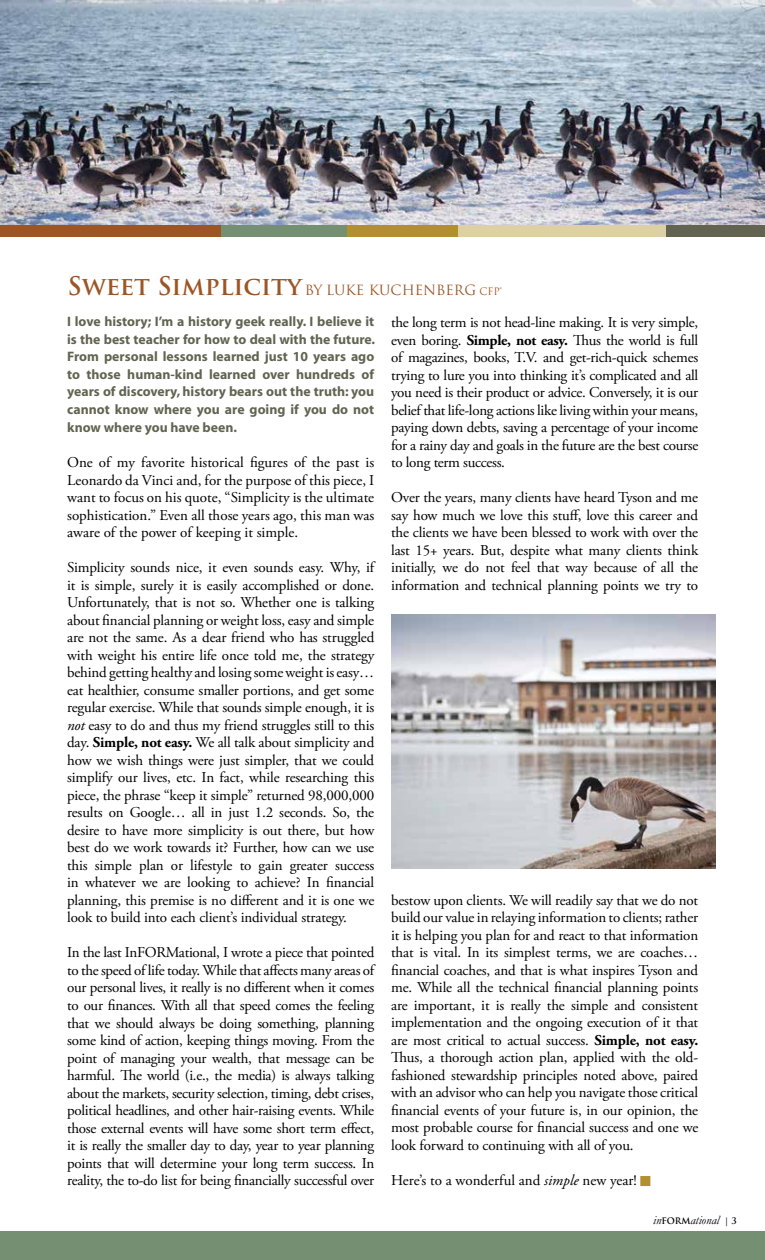
<style>
.page{position:relative;width:765px;height:1260px;background:#fff}
.page>*{position:absolute;margin:0;border:0;box-sizing:border-box;transform-origin:0 0}
.t1{font:15px/17.5px "Adobe Garamond Pro";letter-spacing:-.01em;color:#000;text-align:justify}
.t2{font:700 13.75px/17.6px "Myriad";color:#626451;text-align:justify}
.t3{font:13.75px "Trajan Pro";color:#9c5626}
.t4{font:italic 12.5px "Garamond";color:#000}
.s1{font-weight:700;font-size:25px}
.s2{font-size:10px}
.s3{font-style:italic}
.s4{font-weight:700}
.s5{font-family:"Trajan Pro";font-weight:700;font-style:normal;font-size:8.75px}
</style>
<div class="page">
<img style="left:0;top:0;width:765px;height:225px">
<div style="left:0;top:1231px;width:765px;height:29px;background:#758f73"></div>
<div style="left:0;top:225px;width:221px;height:11px;background:#9c5626"></div>
<div style="left:221px;top:225px;width:126px;height:11px;background:#758f73"></div>
<div style="left:347px;top:225px;width:111px;height:11px;background:#b28f2f"></div>
<div style="left:458px;top:225px;width:208px;height:11px;background:#dcd0a4"></div>
<div style="left:666px;top:225px;width:99px;height:11px;background:#626451"></div>
<img style="left:391px;top:614px;width:324px;height:255px">
<p class="t3" style="left:68px;top:281px;width:436px"><span class="s1">Sweet Simplicity</span> BY LUKE KUCHENBERG <span class="s2">CFP®</span></p>
<p class="t2" style="left:67px;top:313px;width:309px">I love history; I’m a history geek really. I believe it is the best teacher for how to deal with the future.<br>From personal lessons learned just 10 years ago to those human-kind learned over hundreds of years of discovery, history bears out the truth: you cannot know where you are going if you do not know where you have been.</p>
<p class="t1" style="left:67px;top:454px;width:309px">One of my favorite historical figures of the past is Leonardo da Vinci and, for the purpose of this piece, I want to focus on his quote, “Simplicity is the ultimate sophistication.” Even all those years ago, this man was aware of the power of keeping it simple.</p>
<p class="t1" style="left:67px;top:559px;width:309px">Simplicity sounds nice, it even sounds easy. Why, if it is simple, surely it is easily accomplished or done.<br>Unfortunately, that is not so. Whether one is talking about financial planning or weight loss, easy and simple are not the same. As a dear friend who has struggled with weight his entire life once told me, the strategy behind getting healthy and losing some weight is easy… eat healthier, consume smaller portions, and get some regular exercise. While that sounds simple enough, it is <span class="s3">not</span> easy to do and thus my friend struggles still to this day. <span class="s4">Simple, not easy.</span> We all talk about simplicity and how we wish things were just simpler, that we could simplify our lives, etc. In fact, while researching this piece, the phrase “keep it simple” returned 98,000,000 results on Google… all in just 1.2 seconds. So, the desire to have more simplicity is out there, but how best do we work towards it? Further, how can we use this simple plan or lifestyle to gain greater success in whatever we are looking to achieve? In financial planning, this premise is no different and it is one we look to build into each client’s individual strategy.</p>
<p class="t1" style="left:67px;top:945px;width:309px">In the last InFORMational, I wrote a piece that pointed to the speed of life today. While that affects many areas of our personal lives, it really is no different when it comes to our finances. With all that speed comes the feeling that we should always be doing something, planning some kind of action, keeping things moving. From the point of managing your wealth, that message can be harmful. The world (i.e., the media) is always talking about the markets, security selection, timing, debt crises, political headlines, and other hair-raising events. While those external events will have some short term effect, it is really the smaller day to day, year to year planning points that will determine your long term success. In reality, the to-do list for being financially successful over</p>
<p class="t1" style="left:391px;top:314px;width:309px">the long term is not head-line making. It is very simple, even boring. <span class="s4">Simple, not easy.</span> Thus the world is full of magazines, books, T.V. and get-rich-quick schemes trying to lure you into thinking it’s complicated and all you need is their product or advice. Conversely, it is our belief that life-long actions like living within your means, paying down debts, saving a percentage of your income for a rainy day and goals in the future are the best course to long term success.</p>
<p class="t1" style="left:391px;top:489px;width:309px">Over the years, many clients have heard Tyson and me say how much we love this stuff, love this career and the clients we have been blessed to work with over the last 15+ years. But, despite what many clients think initially, we do not feel that way because of all the information and technical planning points we try to</p>
<p class="t1" style="left:391px;top:892px;width:309px">bestow upon clients. We will readily say that we do not build our value in relaying information to clients; rather it is helping you plan for and react to that information that is vital. In its simplest terms, we are coaches… financial coaches, and that is what inspires Tyson and me. While all the technical financial planning points are important, it is really the simple and consistent implementation and the ongoing execution of it that are most critical to actual success. <span class="s4">Simple, not easy.<br></span>Thus, a thorough action plan, applied with the old&shy;fashioned stewardship principles noted above, paired with an advisor who can help you navigate those critical financial events of your future is, in our opinion, the most probable course for financial success and one we look forward to continuing with all of you.</p>
<p class="t1" style="left:391px;top:1172px;width:247px">Here’s to a wonderful and <span class="s3">simple</span> new year!</p>
<p class="t4" style="left:653px;top:1213px;width:85px">in<span class="s5">FORM</span>ational <span class="s5">| 3</span></p>
</div>
